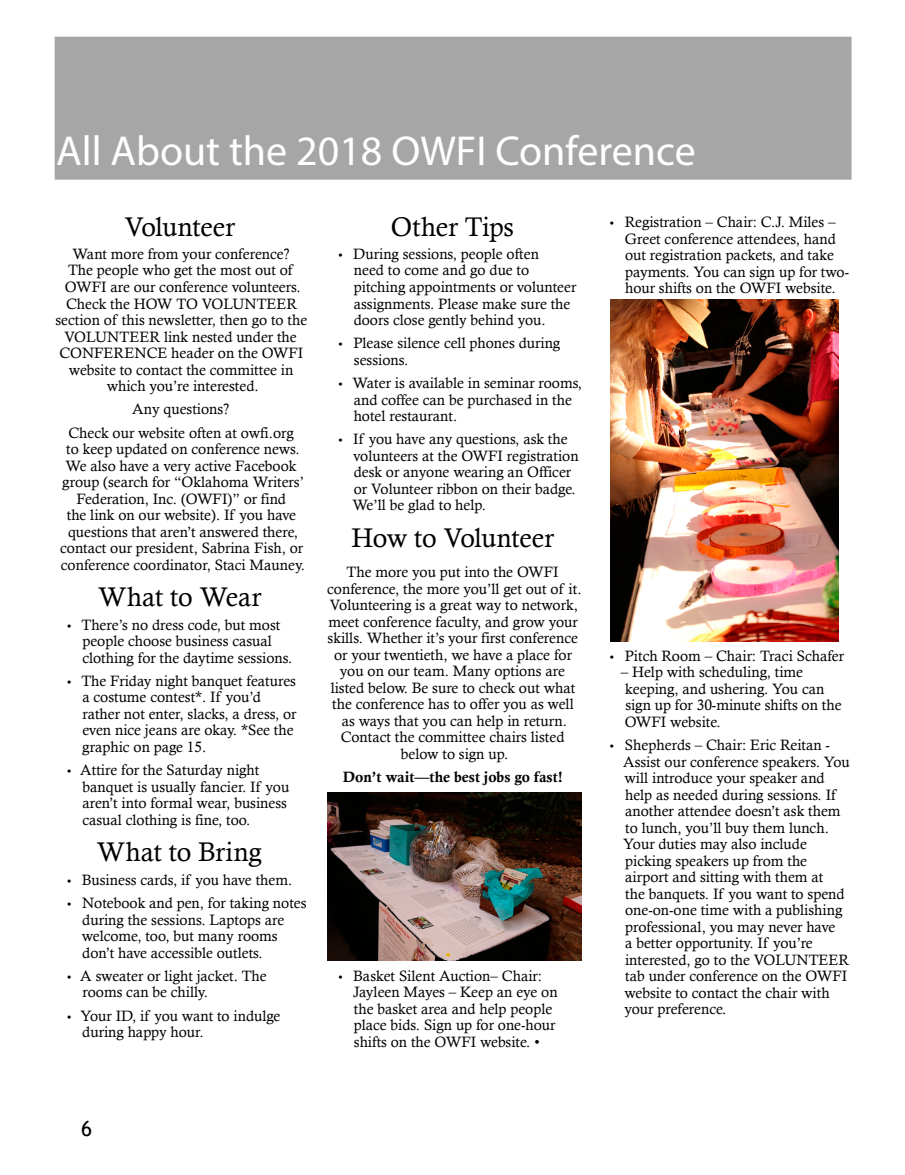
<style>
.page{position:relative;width:905px;height:1175px;background:#fff}
.page>*{position:absolute;margin:0;border:0;box-sizing:border-box;transform-origin:0 0}
.t1{font:42px "Myriad Pro";color:#fff}
.t2{font:27px "Calisto";letter-spacing:-.005em;color:#000}
.t3{font:21px "Trebuchet MS";color:#000}
.t4{font:15px/16.5px "Calisto";color:#000}
.t5{font:15px "Calis MT Bol";color:#000}
.s1{font-family:"Myriad Pro"}
</style>
<div class="page">
<div style="left:55px;top:37px;width:795px;height:142px;background:#a6a6a6"></div>
<img style="left:611px;top:300px;width:227px;height:342px">
<img style="left:328px;top:792px;width:253px;height:168px">
<h1 class="t1" style="left:56px;top:125px;width:641px">All About the 2018 OWFI Conference</h1>
<h2 class="t2" style="left:125px;top:211px;width:112px">Volunteer</h2>
<p class="t4" style="left:55px;top:245px;width:253px;text-align:center">Want more from your conference?<br>The people who get the most out of<br>OWFI are our conference volunteers.<br>Check the HOW TO VOLUNTEER section of this newsletter, then go to the<br>VOLUNTEER link nested under the<br>CONFERENCE header on the OWFI website to contact the committee in which you’re interested.</p>
<p class="t4" style="left:68px;top:397px;width:227px;line-height:23.2px;text-align:center">Any questions?<br>Check our website often at owfi.org</p>
<p class="t4" style="left:60px;top:440px;width:246px;text-align:center">to keep updated on conference news.<br>We also have a very active Facebook group (search for “Oklahoma Writers’ Federation, Inc. (OWFI)” or find<br>the link on our website). If you have questions that aren’t answered there, contact our president, Sabrina Fish, or conference coordinator, Staci Mauney.</p>
<h2 class="t2" style="left:98px;top:581px;width:165px">What to Wear</h2>
<p class="t4" style="left:82px;top:616px;width:211px;text-indent:-15px"><span class="s1">•</span> There’s no dress code, but most people choose business casual clothing for the daytime sessions.</p>
<p class="t4" style="left:82px;top:672px;width:216px;text-indent:-15px"><span class="s1">•</span> The Friday night banquet features a costume contest*. If you’d rather not enter, slacks, a dress, or even nice jeans are okay. *See the graphic on page 15.</p>
<p class="t4" style="left:82px;top:761px;width:208px;text-indent:-15px"><span class="s1">•</span> Attire for the Saturday night banquet is usually fancier. If you aren’t into formal wear, business casual clothing is fine, too.</p>
<h2 class="t2" style="left:97px;top:836px;width:167px">What to Bring</h2>
<p class="t4" style="left:67px;top:871px;width:227px"><span class="s1">•</span> Business cards, if you have them.</p>
<p class="t4" style="left:82px;top:894px;width:226px;text-indent:-15px"><span class="s1">•</span> Notebook and pen, for taking notes during the sessions. Laptops are welcome, too, but many rooms don’t have accessible outlets.</p>
<p class="t4" style="left:82px;top:967px;width:186px;text-indent:-15px"><span class="s1">•</span> A sweater or light jacket. The rooms can be chilly.</p>
<p class="t4" style="left:82px;top:1007px;width:200px;text-indent:-15px"><span class="s1">•</span> Your ID, if you want to indulge during happy hour.</p>
<h2 class="t2" style="left:391px;top:211px;width:125px">Other Tips</h2>
<p class="t4" style="left:354px;top:245px;width:224px;text-indent:-15px"><span class="s1">•</span> During sessions, people often<br>need to come and go due to pitching appointments or volunteer assignments. Please make sure the doors close gently behind you.</p>
<p class="t4" style="left:354px;top:335px;width:208px;text-indent:-15px"><span class="s1">•</span> Please silence cell phones during sessions.</p>
<p class="t4" style="left:354px;top:374px;width:230px;text-indent:-15px"><span class="s1">•</span> Water is available in seminar rooms, and coffee can be purchased in the hotel restaurant.</p>
<p class="t4" style="left:352px;top:431px;width:228px;text-indent:-14px"><span class="s1">•</span> If you have any questions, ask the volunteers at the OWFI registration desk or anyone wearing an Officer or Volunteer ribbon on their badge.<br>We’ll be glad to help.</p>
<h2 class="t2" style="left:351px;top:522px;width:204px">How to Volunteer</h2>
<p class="t4" style="left:327px;top:563px;width:256px;text-align:center">The more you put into the OWFI conference, the more you’ll get out of it.<br>Volunteering is a great way to network, meet conference faculty, and grow your skills. Whether it’s your first conference or your twentieth, we have a place for you on our team. Many options are listed below. Be sure to check out what the conference has to offer you as well as ways that you can help in return.<br>Contact the committee chairs listed below to sign up.</p>
<p class="t5" style="left:343px;top:768px;width:222px">Don’t wait—the best jobs go fast!</p>
<p class="t4" style="left:353px;top:967px;width:206px;text-indent:-15px"><span class="s1">•</span> Basket Silent Auction– Chair:<br>Jayleen Mayes – Keep an eye on the basket area and help people place bids. Sign up for one-hour shifts on the OWFI website. •</p>
<p class="t4" style="left:625px;top:214px;width:226px;text-indent:-15px"><span class="s1">•</span> Registration – Chair: C.J. Miles – Greet conference attendees, hand out registration packets, and take payments. You can sign up for two&shy;hour shifts on the OWFI website.</p>
<p class="t4" style="left:610px;top:647px;width:236px"><span class="s1">•</span> Pitch Room – Chair: Traci Schafer</p>
<p class="t4" style="left:620px;top:664px;width:222px">– Help with scheduling, time keeping, and ushering. You can sign up for 30-minute shifts on the<br>OWFI website.</p>
<p class="t4" style="left:623px;top:736px;width:228px;text-indent:-13px"><span class="s1">•</span> Shepherds – Chair: Eric Reitan -<br>Assist our conference speakers. You will introduce your speaker and help as needed during sessions. If another attendee doesn’t ask them to lunch, you’ll buy them lunch.<br>Your duties may also include picking speakers up from the airport and sitting with them at<br>the banquets. If you want to spend one-on-one time with a publishing professional, you may never have<br>a better opportunity. If you’re interested, go to the VOLUNTEER tab under conference on the OWFI website to contact the chair with your preference.</p>
<h3 class="t3" style="left:81px;top:1115px;width:13px">6</h3>
</div>
